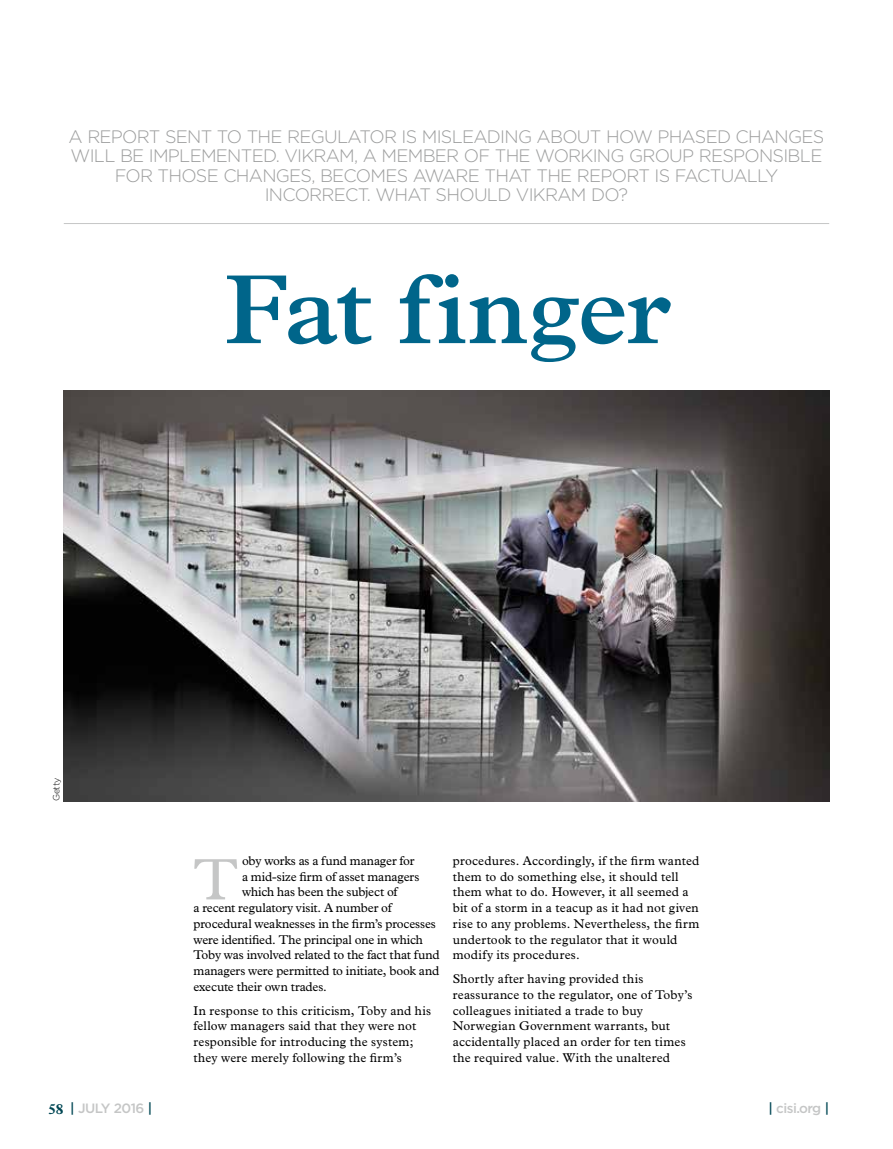
<style>
.page{position:relative;width:893px;height:1149px;background:#fff}
.page>*{position:absolute;margin:0;border:0;box-sizing:border-box;transform-origin:0 0}
.t1{font:600 99px "Plantin";letter-spacing:-.01em;color:#00658a}
.t2{font:58.95px "Plantin";color:#c5c6c6}
.t3{font:300 18px/19.5px "Gotham";letter-spacing:-.04em;color:#9c9d9d;text-align:center}
.t4{font:500 13.5px "Gotham";letter-spacing:-.04em;color:#c5c6c6}
.t5{font:12.75px/15.8px "Plantin";letter-spacing:.01em;color:#000}
.t6{font:12.75px "Plantin";letter-spacing:-.01em;color:#000}
.t7{font:12.75px "Plantin";letter-spacing:-.015em;color:#000}
.t8{font:12.75px "Plantin";letter-spacing:-.02em;color:#000}
.t9{font:300 9px "Gotham";letter-spacing:-.04em;color:#000}
.s1{font-family:"Plantin";font-weight:700;font-size:15px;color:#004754}
.s2{color:#004754}
</style>
<div class="page">
<img style="left:64px;top:390px;width:765px;height:410px">
<hr style="left:64px;top:223px;width:765px;height:1px;background:#c5c6c6">
<h3 class="t3" style="left:69px;top:126px;width:757px">A REPORT SENT TO THE REGULATOR IS MISLEADING ABOUT HOW PHASED CHANGES WILL BE IMPLEMENTED. VIKRAM, A MEMBER OF THE WORKING GROUP RESPONSIBLE FOR THOSE CHANGES, BECOMES AWARE THAT THE REPORT IS FACTUALLY INCORRECT. WHAT SHOULD VIKRAM DO?</h3>
<h1 class="t1" style="left:224px;top:251px;width:449px">Fat finger</h1>
<p class="t9" style="left:51px;top:800px;width:25px;rotate:-90deg">Getty</p>
<h2 class="t2" style="left:193px;top:845px;width:46px">T</h2>
<p class="t6" style="left:242px;top:853px;width:174px">oby works as a fund manager for</p>
<p class="t6" style="left:242px;top:868px;width:179px">a mid-size firm of asset managers</p>
<p class="t6" style="left:242px;top:884px;width:157px">which has been the subject of</p>
<p class="t7" style="left:193px;top:900px;width:200px">a recent regulatory visit. A number of</p>
<p class="t6" style="left:193px;top:916px;width:244px">procedural weaknesses in the firm’s processes</p>
<p class="t7" style="left:193px;top:931px;width:231px">were identified. The principal one in which</p>
<p class="t8" style="left:193px;top:947px;width:248px">Toby was involved related to the fact that fund</p>
<p class="t6" style="left:193px;top:963px;width:247px">managers were permitted to initiate, book and</p>
<p class="t6" style="left:193px;top:978px;width:135px">execute their own trades.</p>
<p class="t5" style="left:193px;top:1001px;width:239px">In response to this criticism, Toby and his fellow managers said that they were not responsible for introducing the system; they were merely following the firm’s</p>
<p class="t5" style="left:453px;top:852px;width:248px">procedures. Accordingly, if the firm wanted them to do something else, it should tell them what to do. However, it all seemed a bit of a storm in a teacup as it had not given rise to any problems. Nevertheless, the firm undertook to the regulator that it would modify its procedures.</p>
<p class="t5" style="left:453px;top:970px;width:241px">Shortly after having provided this reassurance to the regulator, one of Toby’s colleagues initiated a trade to buy Norwegian Government warrants, but accidentally placed an order for ten times the required value. With the unaltered</p>
<p class="t4" style="left:48px;top:1100px;width:106px"><span class="s1">58</span> <span class="s2">|</span> JULY 2016 <span class="s2">|</span></p>
<p class="t4" style="left:768px;top:1100px;width:62px"><span class="s2">|</span> cisi.org <span class="s2">|</span></p>
</div>
